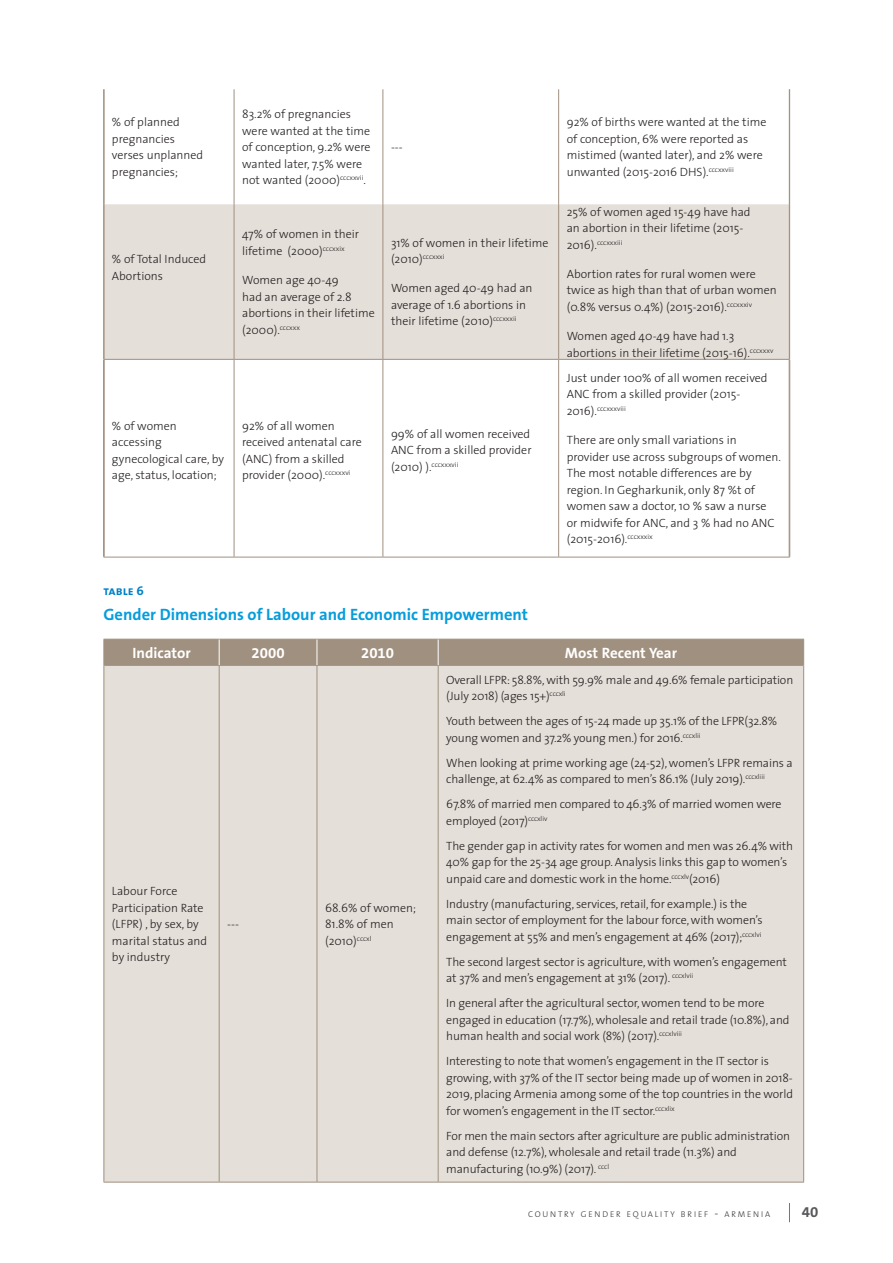
<style>
.page{position:relative;width:893px;height:1263px;background:#fff}
.page>*{position:absolute;margin:0;border:0;box-sizing:border-box;transform-origin:0 0}
.t1{font:700 16.5px "The Sans B7";color:#069ddc}
.t2{font:700 15px "The Sans B7";color:#fff}
.t3{font:700 15px "The Sans B7";color:#57585a}
.t4{font:12.75px "The Sans Bold Caps";color:#0082c8}
.t5{font:300 12px/16.5px "The Sans";letter-spacing:-.01em;color:#231f20}
.t6{font:300 8.4px "The Sans";letter-spacing:.215em;color:#333}
.t7{font:300 7.05px "The Sans";color:#231f20}
.s1{font-size:12px}
</style>
<div class="page">
<svg style="left:789px;top:1203px;width:1px;height:19px"></svg>
<svg style="left:105px;top:89px;width:684px;height:468px"></svg>
<div style="left:105px;top:204px;width:684px;height:155px;background:#e4dfd8"></div>
<hr style="left:103px;top:89px;width:1px;height:115px;background:#a0907f">
<hr style="left:104px;top:89px;width:1px;height:115px;background:#a0907f">
<hr style="left:789px;top:89px;width:1px;height:115px;background:#a0907f">
<hr style="left:103px;top:204px;width:1px;height:155px;background:#a0907f">
<hr style="left:104px;top:204px;width:1px;height:155px;background:#a0907f">
<hr style="left:789px;top:204px;width:1px;height:155px;background:#a0907f">
<hr style="left:234px;top:89px;width:1px;height:115px;background:#a0907f">
<hr style="left:382px;top:89px;width:1px;height:115px;background:#a0907f">
<hr style="left:558px;top:89px;width:1px;height:115px;background:#a0907f">
<hr style="left:234px;top:204px;width:1px;height:155px;background:#a0907f">
<hr style="left:382px;top:204px;width:1px;height:155px;background:#a0907f">
<hr style="left:558px;top:204px;width:1px;height:155px;background:#a0907f">
<hr style="left:104px;top:359px;width:130px;height:1px;background:#a0907f">
<hr style="left:234px;top:359px;width:149px;height:1px;background:#a0907f">
<hr style="left:234px;top:360px;width:1px;height:197px;background:#a0907f">
<hr style="left:383px;top:359px;width:176px;height:1px;background:#a0907f">
<hr style="left:382px;top:360px;width:1px;height:197px;background:#a0907f">
<hr style="left:559px;top:359px;width:231px;height:1px;background:#a0907f">
<hr style="left:558px;top:360px;width:1px;height:197px;background:#a0907f">
<hr style="left:104px;top:557px;width:130px;height:1px;background:#a0907f">
<hr style="left:234px;top:557px;width:149px;height:1px;background:#a0907f">
<hr style="left:383px;top:557px;width:176px;height:1px;background:#a0907f">
<hr style="left:559px;top:557px;width:231px;height:1px;background:#a0907f">
<hr style="left:103px;top:360px;width:1px;height:197px;background:#a0907f">
<hr style="left:104px;top:360px;width:1px;height:197px;background:#a0907f">
<hr style="left:789px;top:360px;width:1px;height:197px;background:#a0907f">
<div style="left:105px;top:666px;width:698px;height:516px;background:#e4dfd8"></div>
<hr style="left:104px;top:665px;width:115px;height:1px;background:#a0907f">
<hr style="left:219px;top:665px;width:98px;height:1px;background:#a0907f">
<hr style="left:317px;top:665px;width:121px;height:1px;background:#a0907f">
<hr style="left:438px;top:665px;width:365px;height:1px;background:#a0907f">
<hr style="left:104px;top:665px;width:1px;height:517px;background:#a0907f">
<hr style="left:219px;top:666px;width:1px;height:516px;background:#a0907f">
<hr style="left:317px;top:666px;width:1px;height:516px;background:#a0907f">
<hr style="left:438px;top:666px;width:1px;height:516px;background:#a0907f">
<hr style="left:803px;top:665px;width:1px;height:517px;background:#a0907f">
<div style="left:104px;top:639px;width:700px;height:26px;background:#a0907f"></div>
<hr style="left:104px;top:1182px;width:115px;height:1px;background:#a0907f">
<hr style="left:219px;top:1182px;width:98px;height:1px;background:#a0907f">
<hr style="left:317px;top:1182px;width:121px;height:1px;background:#a0907f">
<hr style="left:438px;top:1182px;width:366px;height:1px;background:#a0907f">
<p class="t5" style="left:112px;top:114px;width:93px">% of planned pregnancies verses unplanned pregnancies;</p>
<p class="t5" style="left:242px;top:106px;width:130px">83.2% of pregnancies were wanted at the time of conception, 9.2% were wanted later, 7.5% were not wanted (2000)<sup>cccxxvii</sup>.</p>
<p class="t5" style="left:391px;top:139px;width:13px">---</p>
<p class="t5" style="left:112px;top:250px;width:96px">% of Total Induced<br>Abortions</p>
<p class="t5" style="left:242px;top:226px;width:118px">47% of women in their lifetime (2000)<sup>cccxxix</sup></p>
<p class="t5" style="left:242px;top:271px;width:134px">Women age 40-49<br>had an average of 2.8 abortions in their lifetime (2000).<sup>cccxxx</sup></p>
<p class="t5" style="left:391px;top:234px;width:159px">31% of women in their lifetime</p>
<p class="t7" style="left:391px;top:251px;width:55px"><span class="s1">(2010)</span>cccxxxi</p>
<p class="t5" style="left:391px;top:280px;width:143px">Women aged 40-49 had an average of 1.6 abortions in their lifetime (2010)<sup>cccxxxii</sup></p>
<p class="t5" style="left:112px;top:417px;width:113px">% of women accessing gynecological care, by age, status, location;</p>
<p class="t5" style="left:242px;top:417px;width:121px">92% of all women received antenatal care (ANC) from a skilled provider (2000).<sup>cccxxxvi</sup></p>
<p class="t5" style="left:391px;top:425px;width:142px">99% of all women received<br>ANC from a skilled provider</p>
<p class="t7" style="left:391px;top:459px;width:69px"><span class="s1">(2010) ).</span>cccxxxvii</p>
<p class="t5" style="left:567px;top:114px;width:201px">92% of births were wanted at the time of conception, 6% were reported as mistimed (wanted later), and 2% were unwanted (2015-2016 DHS).<sup>cccxxviii</sup></p>
<p class="t5" style="left:567px;top:203px;width:185px">25% of women aged 15-49 have had an abortion in their lifetime (2015-</p>
<p class="t7" style="left:567px;top:236px;width:57px"><span class="s1">2016).</span>cccxxxiii</p>
<p class="t5" style="left:567px;top:265px;width:211px">Abortion rates for rural women were twice as high than that of urban women (0.8% versus 0.4%) (2015-2016).<sup>cccxxxiv</sup></p>
<p class="t5" style="left:567px;top:327px;width:208px">Women aged 40-49 have had 1.3 abortions in their lifetime (2015-16).<sup>cccxxxv</sup></p>
<p class="t5" style="left:567px;top:369px;width:202px">Just under 100% of all women received<br>ANC from a skilled provider (2015-</p>
<p class="t7" style="left:567px;top:403px;width:61px"><span class="s1">2016).</span>cccxxxviii</p>
<p class="t5" style="left:567px;top:432px;width:216px">There are only small variations in provider use across subgroups of women.<br>The most notable differences are by region. In Gegharkunik, only 87 %t of women saw a doctor, 10 % saw a nurse<br>or midwife for ANC, and 3 % had no ANC (2015-2016).<sup>cccxxxix</sup></p>
<p class="t4" style="left:104px;top:580px;width:42px">table 6</p>
<p class="t1" style="left:104px;top:606px;width:426px">Gender Dimensions of Labour and Economic Empowerment</p>
<p class="t2" style="left:132px;top:645px;width:60px">Indicator</p>
<p class="t2" style="left:252px;top:645px;width:34px">2000</p>
<p class="t2" style="left:361px;top:645px;width:34px">2010</p>
<p class="t2" style="left:565px;top:645px;width:114px">Most Recent Year</p>
<p class="t5" style="left:112px;top:882px;width:97px">Labour Force<br>Participation Rate (LFPR) , by sex, by marital status and by industry</p>
<p class="t5" style="left:227px;top:915px;width:13px">---</p>
<p class="t5" style="left:325px;top:899px;width:92px">68.6% of women;<br>81.8% of men (2010)<sup>cccxl</sup></p>
<p class="t5" style="left:446px;top:671px;width:348px">Overall LFPR: 58.8%, with 59.9% male and 49.6% female participation (July 2018) (ages 15+)<sup>cccxli</sup></p>
<p class="t5" style="left:446px;top:712px;width:333px">Youth between the ages of 15-24 made up 35.1% of the LFPR(32.8% young women and 37.2% young men.) for 2016.<sup>cccxlii</sup></p>
<p class="t5" style="left:446px;top:754px;width:348px">When looking at prime working age (24-52), women’s LFPR remains a challenge, at 62.4% as compared to men’s 86.1% (July 2019).<sup>cccxliii</sup></p>
<p class="t5" style="left:446px;top:795px;width:337px">67.8% of married men compared to 46.3% of married women were employed (2017)<sup>cccxliv</sup></p>
<p class="t5" style="left:446px;top:837px;width:348px">The gender gap in activity rates for women and men was 26.4% with<br>40% gap for the 25-34 age group. Analysis links this gap to women’s unpaid care and domestic work in the home.<sup>cccxlv</sup>(2016)</p>
<p class="t5" style="left:446px;top:895px;width:318px">Industry (manufacturing, services, retail, for example.) is the main sector of employment for the labour force, with women’s engagement at 55% and men’s engagement at 46% (2017);<sup>cccxlvi</sup></p>
<p class="t5" style="left:446px;top:953px;width:342px">The second largest sector is agriculture, with women’s engagement at 37% and men’s engagement at 31% (2017). <sup>cccxlvii</sup></p>
<p class="t5" style="left:446px;top:994px;width:345px">In general after the agricultural sector, women tend to be more engaged in education (17.7%), wholesale and retail trade (10.8%), and human health and social work (8%) (2017).<sup>cccxlviii</sup></p>
<p class="t5" style="left:446px;top:1052px;width:348px">Interesting to note that women’s engagement in the IT sector is growing, with 37% of the IT sector being made up of women in 2018- 2019, placing Armenia among some of the top countries in the world for women’s engagement in the IT sector.<sup>cccxlix</sup></p>
<p class="t5" style="left:446px;top:1127px;width:345px">For men the main sectors after agriculture are public administration and defense (12.7%), wholesale and retail trade (11.3%) and manufacturing (10.9%) (2017). <sup>cccl</sup></p>
<p class="t6" style="left:528px;top:1207px;width:244px">COUNTRY GENDER EQUALITY BRIEF <span class="s1">-</span> ARMENIA</p>
<p class="t3" style="left:802px;top:1204px;width:18px">40</p>
</div>
